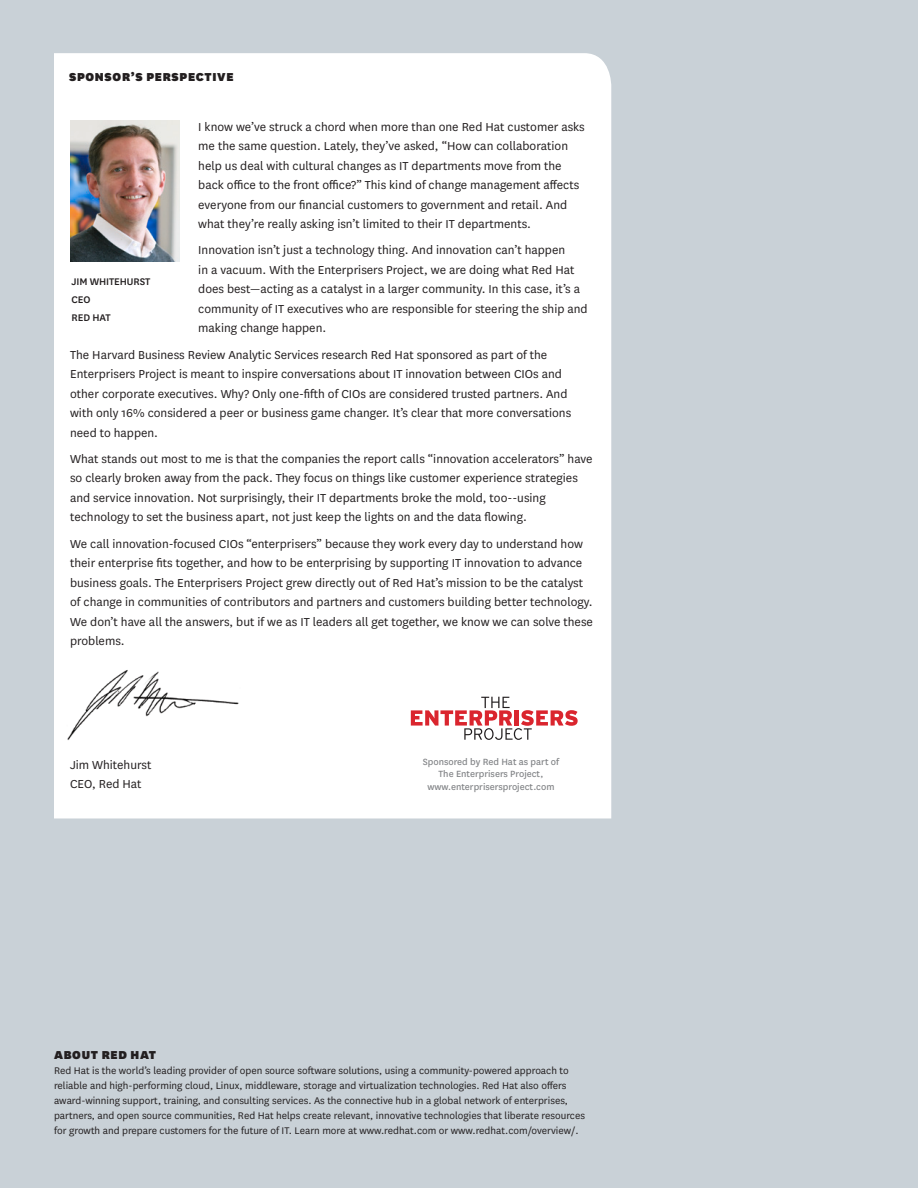
<style>
.page{position:relative;width:918px;height:1188px;background:#c9d1d7}
.page>*{position:absolute;margin:0;border:0;box-sizing:border-box;transform-origin:0 0}
.Sponsor_Letter_Text{font:13.5px/19.5px "National HBR";color:#231f20}
.t1{font:900 13.5px "National HBR";letter-spacing:.05em;color:#231f20}
.Sponsor_Letter_Text-2{font:11.25px/15px "National HBR";color:#231f20}
.t2{font:500 11.25px "National HBR";letter-spacing:-.01em;color:#231f20}
.t3{font:10.5px/12.6px "National HBR";color:#808285;text-align:center}
</style>
<div class="page">
<div style="left:54px;top:53px;width:557px;height:765px;background:#fff"></div>
<img style="left:70px;top:121px;width:110px;height:141px">
<svg style="left:411px;top:697px;width:167px;height:43px;background:#edc6c8"></svg>
<img style="left:63px;top:665px;width:179px;height:76px">
<p class="t1" style="left:69px;top:68px;width:166px">SPONSOR’S PERSPECTIVE</p>
<p class="Sponsor_Letter_Text" style="left:198px;top:116px;width:388px">I know we’ve struck a chord when more than one Red Hat customer asks me the same question. Lately, they’ve asked, “How can collaboration help us deal with cultural changes as IT departments move from the back office to the front office?” This kind of change management affects everyone from our financial customers to government and retail. And what they’re really asking isn’t limited to their IT departments.</p>
<p class="Sponsor_Letter_Text" style="left:198px;top:240px;width:391px">Innovation isn’t just a technology thing. And innovation can’t happen<br>in a vacuum. With the Enterprisers Project, we are doing what Red Hat does best—acting as a catalyst in a larger community. In this case, it’s a community of IT executives who are responsible for steering the ship and making change happen.</p>
<p class="Sponsor_Letter_Text" style="left:70px;top:344px;width:503px">The Harvard Business Review Analytic Services research Red Hat sponsored as part of the Enterprisers Project is meant to inspire conversations about IT innovation between CIOs and other corporate executives. Why? Only one-fifth of CIOs are considered trusted partners. And with only 16% considered a peer or business game changer. It’s clear that more conversations need to happen.</p>
<p class="Sponsor_Letter_Text" style="left:70px;top:448px;width:524px">What stands out most to me is that the companies the report calls “innovation accelerators” have so clearly broken away from the pack. They focus on things like customer experience strategies and service innovation. Not surprisingly, their IT departments broke the mold, too--using technology to set the business apart, not just keep the lights on and the data flowing.</p>
<p class="Sponsor_Letter_Text" style="left:70px;top:533px;width:524px">We call innovation-focused CIOs “enterprisers” because they work every day to understand how their enterprise fits together, and how to be enterprising by supporting IT innovation to advance business goals. The Enterprisers Project grew directly out of Red Hat’s mission to be the catalyst of change in communities of contributors and partners and customers building better technology.<br>We don’t have all the answers, but if we as IT leaders all get together, we know we can solve these problems.</p>
<p class="t2" style="left:72px;top:274px;width:80px">JIM WHITEHURST</p>
<p class="t2" style="left:72px;top:292px;width:20px">CEO</p>
<p class="t2" style="left:72px;top:310px;width:41px">RED HAT</p>
<p class="Sponsor_Letter_Text" style="left:70px;top:754px;width:83px">Jim Whitehurst<br>CEO, Red Hat</p>
<p class="t3" style="left:423px;top:755px;width:138px">Sponsored by Red Hat as part of<br>The Enterprisers Project, www.enterprisersproject.com</p>
<p class="t1" style="left:54px;top:1045px;width:104px">ABOUT RED HAT</p>
<p class="Sponsor_Letter_Text-2" style="left:54px;top:1062px;width:533px">Red Hat is the world’s leading provider of open source software solutions, using a community-powered approach to reliable and high-performing cloud, Linux, middleware, storage and virtualization technologies. Red Hat also offers award-winning support, training, and consulting services. As the connective hub in a global network of enterprises, partners, and open source communities, Red Hat helps create relevant, innovative technologies that liberate resources for growth and prepare customers for the future of IT. Learn more at www.redhat.com or www.redhat.com/overview/.</p>
</div>
